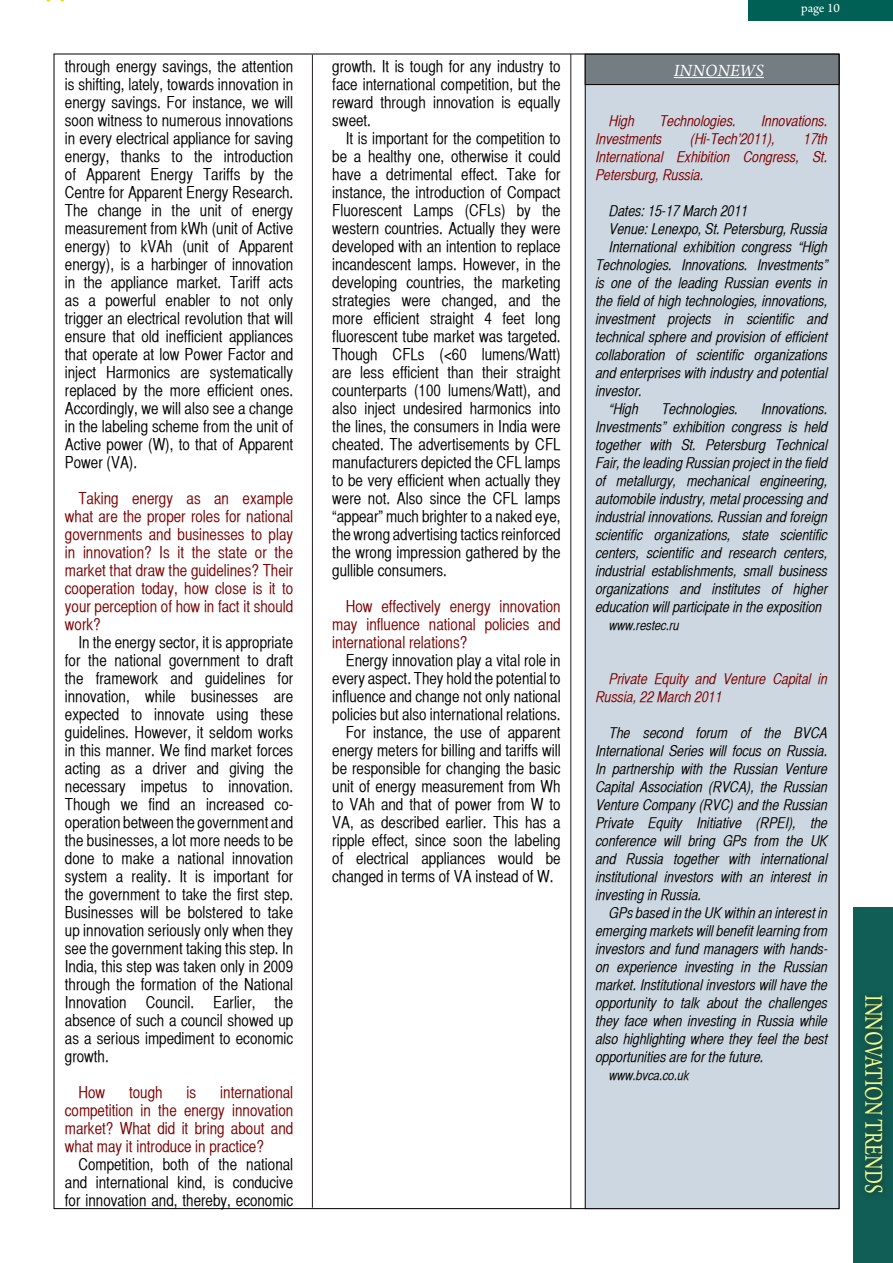
<style>
.page{position:relative;width:893px;height:1263px;background:#fff}
.page>*{position:absolute;margin:0;border:0;box-sizing:border-box;transform-origin:0 0}
.t1{font:27px "Arno Pro";color:#f0fb8b;scale:.73 1}
.t2{font:italic 18px "Arno Pro";letter-spacing:.005em;color:#fff}
.t3{font:16.35px/18px "Helvetica CY Plain";color:#000;text-align:justify}
.t4{font:16.35px/18px "Helvetica CY Plain";color:#7c0000;text-align:justify}
.t5{font:15px/18px "Helvetica CY Oblique";color:#000;text-align:justify}
.t6{font:15px/18px "Helvetica CY Oblique";color:#7c0000;text-align:justify}
.t7{font:13.5px "Helvetica CY Oblique";color:#000}
.t8{font:13.5px "Arno Pro";letter-spacing:-.01em;color:#fff}
</style>
<div class="page">
<hr style="left:312px;top:55px;width:1px;height:1153px;background:#231f20">
<div style="left:854px;top:908px;width:39px;height:355px;background:#105e55"></div>
<div style="left:857px;top:990px;width:34px;height:211px;background:#12564e"></div>
<div style="left:748px;top:0;width:145px;height:21px;background:#006056"></div>
<div style="left:585px;top:55px;width:254px;height:1153px;background:#cdd7e1"></div>
<div style="left:585px;top:54px;width:254px;height:31px;background:#737d82"></div>
<hr style="left:674px;top:77px;width:90px;height:1px;background:#fff">
<div style="left:585px;top:54px;width:254px;height:31px;border:1px solid #000"></div>
<hr style="left:570px;top:54px;width:1px;height:1154px;background:#231f20">
<svg style="left:46px;top:0;width:19px;height:2px"></svg>
<p class="t3" style="left:65px;top:57px;width:230px">through energy savings, the attention is shifting, lately, towards innovation in energy savings. For instance, we will soon witness to numerous innovations in every electrical appliance for saving energy, thanks to the introduction of Apparent Energy Tariffs by the Centre for Apparent Energy Research.<br>The change in the unit of energy measurement from kWh (unit of Active energy) to kVAh (unit of Apparent energy), is a harbinger of innovation in the appliance market. Tariff acts as a powerful enabler to not only trigger an electrical revolution that will ensure that old inefficient appliances that operate at low Power Factor and inject Harmonics are systematically replaced by the more efficient ones.<br>Accordingly, we will also see a change in the labeling scheme from the unit of Active power (W), to that of Apparent Power (VA).</p>
<p class="t4" style="left:65px;top:489px;width:230px;text-indent:14px">Taking energy as an example what are the proper roles for national governments and businesses to play in innovation? Is it the state or the market that draw the guidelines? Their cooperation today, how close is it to your perception of how in fact it should work?</p>
<p class="t3" style="left:65px;top:633px;width:230px;text-indent:14px">In the energy sector, it is appropriate for the national government to draft the framework and guidelines for innovation, while businesses are expected to innovate using these guidelines. However, it seldom works in this manner. We find market forces acting as a driver and giving the necessary impetus to innovation.<br>Though we find an increased co&shy;operation between the government and the businesses, a lot more needs to be done to make a national innovation system a reality. It is important for the government to take the first step.<br>Businesses will be bolstered to take up innovation seriously only when they see the government taking this step. In India, this step was taken only in 2009 through the formation of the National Innovation Council. Earlier, the absence of such a council showed up as a serious impediment to economic growth.</p>
<p class="t4" style="left:78px;top:1083px;width:28px">How</p>
<p class="t4" style="left:129px;top:1083px;width:35px">tough</p>
<p class="t4" style="left:187px;top:1083px;width:11px">is</p>
<p class="t4" style="left:65px;top:1083px;width:230px;text-indent:155px">international competition in the energy innovation market? What did it bring about and what may it introduce in practice?</p>
<p class="t3" style="left:65px;top:1155px;width:230px;text-indent:14px">Competition, both of the national and international kind, is conducive for innovation and, thereby, economic</p>
<p class="t3" style="left:332px;top:57px;width:230px">growth. It is tough for any industry to face international competition, but the reward through innovation is equally sweet.</p>
<p class="t3" style="left:332px;top:129px;width:230px;text-indent:14px">It is important for the competition to be a healthy one, otherwise it could have a detrimental effect. Take for instance, the introduction of Compact Fluorescent Lamps (CFLs) by the western countries. Actually they were developed with an intention to replace incandescent lamps. However, in the developing countries, the marketing strategies were changed, and the more efficient straight 4 feet long fluorescent tube market was targeted.<br>Though CFLs (&lt;60 lumens/Watt) are less efficient than their straight counterparts (100 lumens/Watt), and also inject undesired harmonics into the lines, the consumers in India were cheated. The advertisements by CFL manufacturers depicted the CFL lamps to be very efficient when actually they were not. Also since the CFL lamps “appear” much brighter to a naked eye, the wrong advertising tactics reinforced the wrong impression gathered by the gullible consumers.</p>
<p class="t4" style="left:332px;top:597px;width:230px;text-indent:14px">How effectively energy innovation may influence national policies and international relations?</p>
<p class="t3" style="left:332px;top:651px;width:230px;text-indent:14px">Energy innovation play a vital role in every aspect. They hold the potential to influence and change not only national policies but also international relations.</p>
<p class="t3" style="left:332px;top:723px;width:230px;text-indent:14px">For instance, the use of apparent energy meters for billing and tariffs will be responsible for changing the basic unit of energy measurement from Wh to VAh and that of power from W to VA, as described earlier. This has a ripple effect, since soon the labeling of electrical appliances would be changed in terms of VA instead of W.</p>
<p class="t2" style="left:674px;top:60px;width:92px">INNONEWS</p>
<p class="t8" style="left:801px;top:0;width:40px">page 10</p>
<p class="t6" style="left:610px;top:112px;width:27px">High</p>
<p class="t6" style="left:660px;top:112px;width:78px">Technologies.</p>
<p class="t6" style="left:762px;top:112px;width:68px">Innovations.</p>
<p class="t6" style="left:596px;top:130px;width:68px">Investments</p>
<p class="t6" style="left:691px;top:130px;width:86px">(Hi-Tech’2011),</p>
<p class="t6" style="left:596px;top:130px;width:234px;text-indent:208px">17th International Exhibition Congress, St.<br>Petersburg, Russia.</p>
<p class="t5" style="left:610px;top:202px;width:140px">Dates: 15-17 March 2011</p>
<p class="t5" style="left:610px;top:220px;width:220px">Venue: Lenexpo, St. Petersburg, Russia</p>
<p class="t5" style="left:596px;top:238px;width:234px;text-indent:14px">International exhibition congress “High Technologies. Innovations. Investments” is one of the leading Russian events in the field of high technologies, innovations, investment projects in scientific and technical sphere and provision of efficient collaboration of scientific organizations and enterprises with industry and potential investor.</p>
<p class="t5" style="left:610px;top:400px;width:31px">“High</p>
<p class="t5" style="left:662px;top:400px;width:78px">Technologies.</p>
<p class="t5" style="left:596px;top:400px;width:234px;text-indent:166px">Innovations.<br>Investments” exhibition congress is held together with St. Petersburg Technical Fair, the leading Russian project in the field of metallurgy, mechanical engineering, automobile industry, metal processing and industrial innovations. Russian and foreign scientific organizations, state scientific centers, scientific and research centers, industrial establishments, small business organizations and institutes of higher education will participate in the exposition</p>
<p class="t7" style="left:610px;top:618px;width:72px">www.restec.ru</p>
<p class="t6" style="left:596px;top:670px;width:233px;text-indent:14px">Private Equity and Venture Capital in<br>Russia, 22 March 2011</p>
<p class="t5" style="left:596px;top:724px;width:234px;text-indent:14px">The second forum of the BVCA International Series will focus on Russia.<br>In partnership with the Russian Venture Capital Association (RVCA), the Russian Venture Company (RVC) and the Russian Private Equity Initiative (RPEI), the conference will bring GPs from the UK and Russia together with international institutional investors with an interest in investing in Russia.</p>
<p class="t5" style="left:596px;top:904px;width:234px;text-indent:14px">GPs based in the UK within an interest in emerging markets will benefit learning from investors and fund managers with hands&shy;on experience investing in the Russian market. Institutional investors will have the opportunity to talk about the challenges they face when investing in Russia while also highlighting where they feel the best opportunities are for the future.</p>
<p class="t7" style="left:610px;top:1068px;width:81px">www.bvca.co.uk</p>
<p class="t1" style="left:889px;top:995px;width:273px;rotate:90deg">INNOVATION TRENDS</p>
</div>
